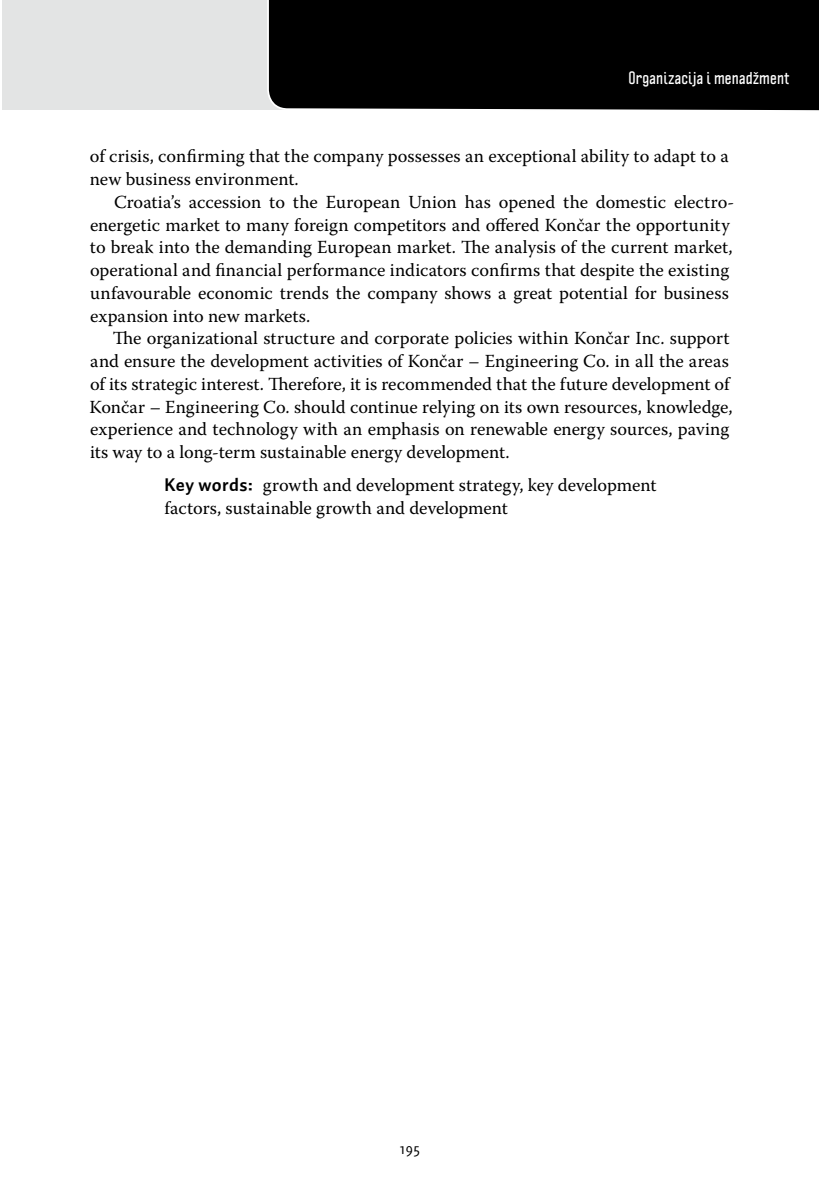
<style>
.page{position:relative;width:819px;height:1191px;background:#fff}
.page>*{position:absolute;margin:0;border:0;box-sizing:border-box;transform-origin:0 0}
.t1{font:18.38px/22.8px "Warnock Pro";color:#000}
.t2{font:700 15.75px "Politica";letter-spacing:.015em;color:#fff}
.t3{font:15.75px "Delicious";color:#000}
.s1{font-family:"Auto 2";font-weight:700}
</style>
<div class="page">
<div style="left:2px;top:0;width:817px;height:109px;background:#e3e4e4"></div>
<div style="left:266px;top:0;width:553px;height:111px;background:#000"></div>
<p class="t2" style="left:628px;top:68px;width:162px">Organizacija i menadžment</p>
<p class="t1" style="left:90px;top:145px;width:640px">of crisis, confirming that the company possesses an exceptional ability to adapt to a new business environment.</p>
<p class="t1" style="left:90px;top:190px;width:644px;text-indent:24px">Croatia’s accession to the European Union has opened the domestic electro&shy;energetic market to many foreign competitors and offered Končar the opportunity to break into the demanding European market. The analysis of the current market, operational and financial performance indicators confirms that despite the existing unfavourable economic trends the company shows a great potential for business expansion into new markets.</p>
<p class="t1" style="left:89px;top:327px;width:644px;text-indent:23px">The organizational structure and corporate policies within Končar Inc. support and ensure the development activities of Končar – Engineering Co. in all the areas of its strategic interest. Therefore, it is recommended that the future development of Končar – Engineering Co. should continue relying on its own resources, knowledge, experience and technology with an emphasis on renewable energy sources, paving its way to a long-term sustainable energy development.</p>
<p class="t1" style="left:164px;top:473px;width:493px"><span class="s1">Key words:</span> growth and development strategy, key development factors, sustainable growth and development</p>
<p class="t3" style="left:399px;top:1140px;width:23px">195</p>
</div>
